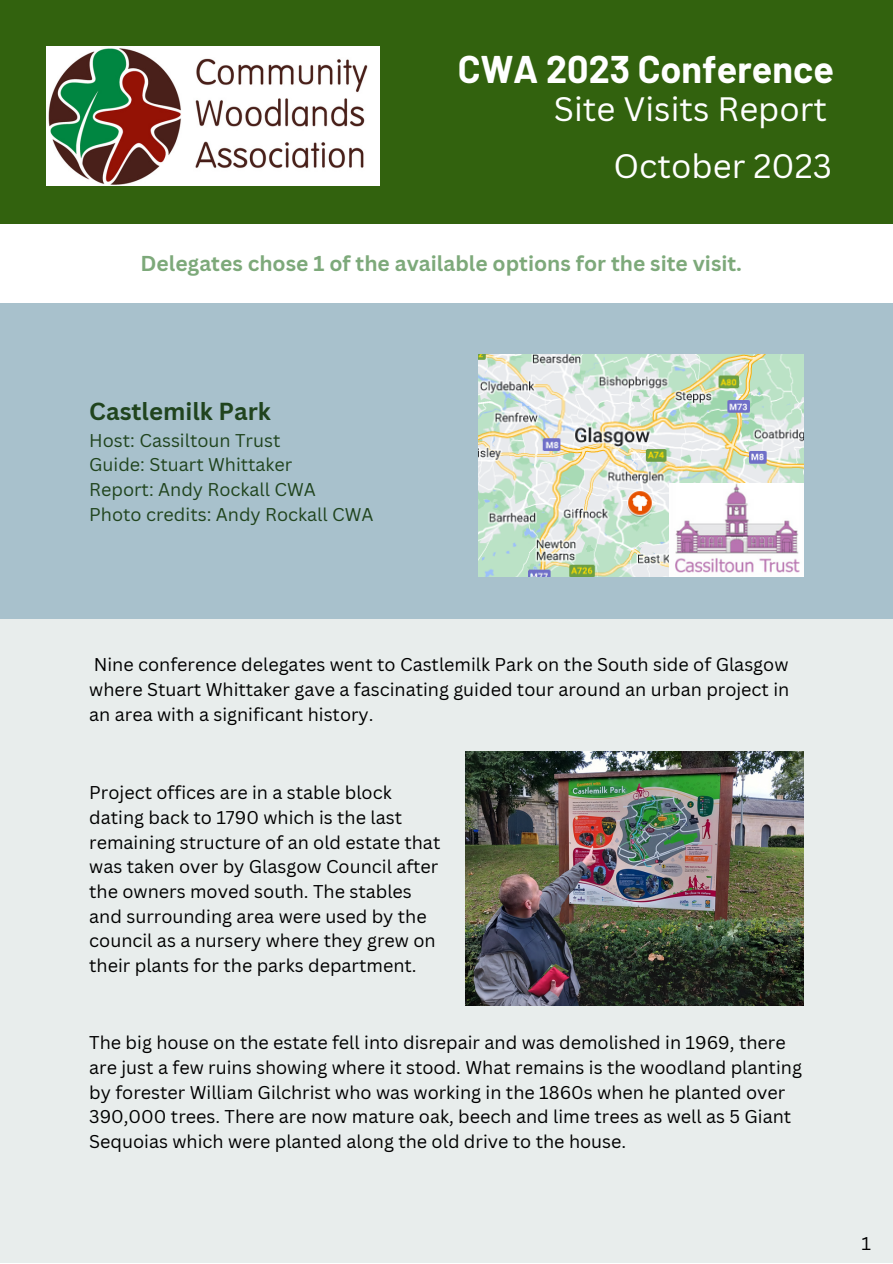
<style>
.page{position:relative;width:893px;height:1264px;background:#fff}
.page>*{position:absolute;margin:0;border:0;box-sizing:border-box;transform-origin:0 0}
.t1{font:700 37.65px "Barlow";color:#fff}
.t2{font:33px "Canva Sans";color:#fff}
.t3{font:700 24px "Canva Sans";color:#20441e}
.t4{font:700 21px "Canva Sans";color:#7da97a}
.t5{font:18px/24.8px "Canva Sans";color:#000}
.t6{font:18px "Canva Sans";color:#20441e}
</style>
<div class="page">
<div style="left:0;top:0;width:892px;height:224px;background:#32620e"></div>
<img style="left:46px;top:46px;width:333px;height:140px">
<div style="left:0;top:619px;width:892px;height:643px;background:#e8edec"></div>
<img style="left:465px;top:751px;width:338px;height:254px">
<div style="left:0;top:303px;width:892px;height:316px;background:#a8c1cc"></div>
<img style="left:478px;top:354px;width:325px;height:222px">
<img style="left:670px;top:483px;width:133px;height:93px">
<p class="t1" style="left:458px;top:45px;width:377px">CWA 2023 Conference</p>
<p class="t2" style="left:554px;top:86px;width:275px">Site Visits Report</p>
<p class="t2" style="left:613px;top:142px;width:220px">October 2023</p>
<p class="t4" style="left:140px;top:248px;width:603px">Delegates chose 1 of the available options for the site visit.</p>
<p class="t3" style="left:89px;top:394px;width:183px">Castlemilk Park</p>
<p class="t6" style="left:89px;top:427px;width:193px">Host: Cassiltoun Trust</p>
<p class="t6" style="left:89px;top:452px;width:205px">Guide: Stuart Whittaker</p>
<p class="t6" style="left:89px;top:477px;width:228px">Report: Andy Rockall CWA</p>
<p class="t6" style="left:89px;top:501px;width:286px">Photo credits: Andy Rockall CWA</p>
<p class="t5" style="left:89px;top:652px;width:701px;text-align:justify">Nine conference delegates went to Castlemilk Park on the South side of Glasgow where Stuart Whittaker gave a fascinating guided tour around an urban project in an area with a significant history.</p>
<p class="t5" style="left:89px;top:779px;width:352px">Project offices are in a stable block dating back to 1790 which is the last remaining structure of an old estate that was taken over by Glasgow Council after the owners moved south. The stables and surrounding area were used by the council as a nursery where they grew on their plants for the parks department.</p>
<p class="t5" style="left:89px;top:1029px;width:714px">The big house on the estate fell into disrepair and was demolished in 1969, there are just a few ruins showing where it stood. What remains is the woodland planting by forester William Gilchrist who was working in the 1860s when he planted over 390,000 trees. There are now mature oak, beech and lime trees as well as 5 Giant Sequoias which were planted along the old drive to the house.</p>
<p class="t5" style="left:861px;top:1230px;width:11px">1</p>
</div>
